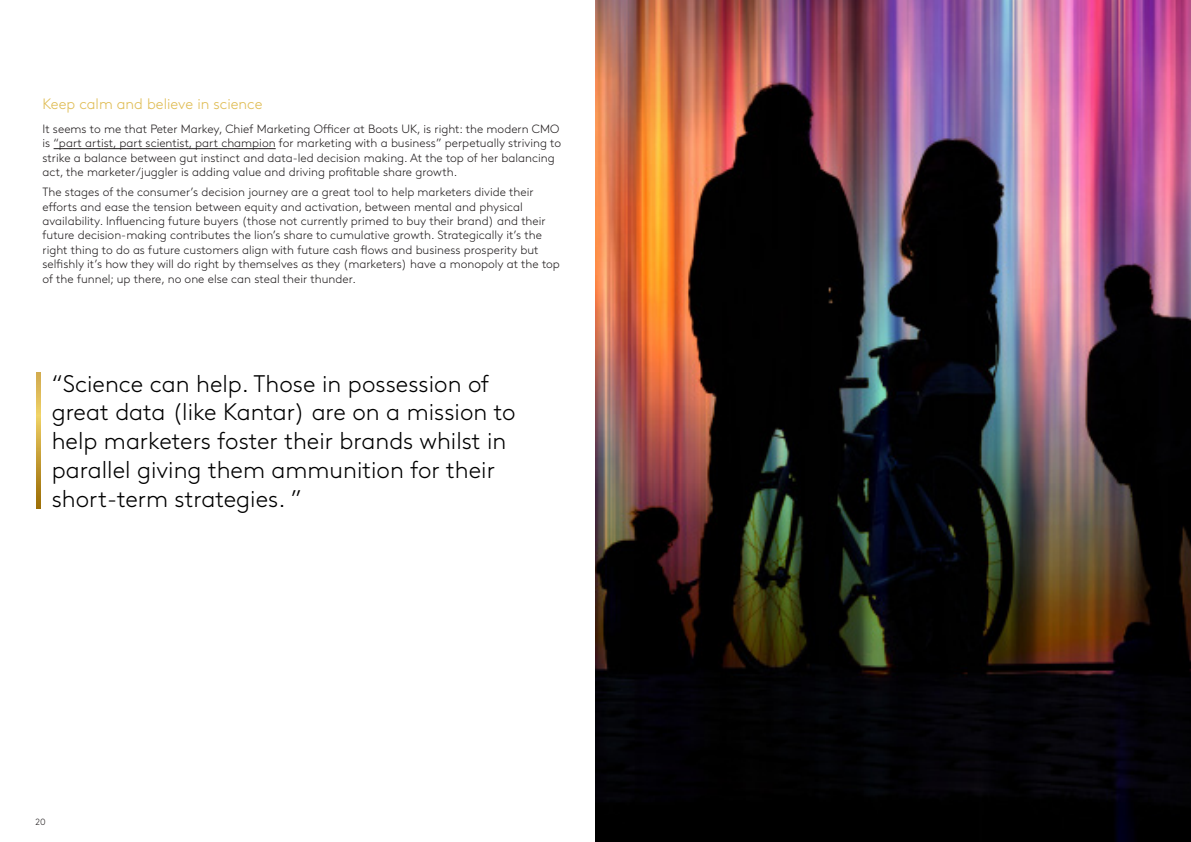
<style>
.page{position:relative;width:1191px;height:842px;background:#fff}
.page>*{position:absolute;margin:0;border:0;box-sizing:border-box;transform-origin:0 0}
.t1{font:300 24px/28.8px "Kantar Brown";color:#000}
.t2{font:300 15px "Kantar Brown";color:#dfbb51}
.t3{font:300 12px/14.4px "Kantar Brown";color:#231f20}
.t4{font:300 9px "Kantar Brown";color:#231f20}
</style>
<div class="page">
<hr style="left:54px;top:148px;width:222px;height:1px;background:#231f20">
<img style="left:595px;top:0;width:596px;height:842px">
<svg style="left:37px;top:372px;width:3px;height:136px"></svg>
<p class="t2" style="left:43px;top:93px;width:221px">Keep calm and believe in science</p>
<p class="t3" style="left:43px;top:121px;width:520px">It seems to me that Peter Markey, Chief Marketing Officer at Boots UK, is right: the modern CMO is “part artist, part scientist, part champion for marketing with a business” perpetually striving to strike a balance between gut instinct and data-led decision making. At the top of her balancing act, the marketer/juggler is adding value and driving profitable share growth.</p>
<p class="t3" style="left:43px;top:184px;width:519px">The stages of the consumer’s decision journey are a great tool to help marketers divide their efforts and ease the tension between equity and activation, between mental and physical availability. Influencing future buyers (those not currently primed to buy their brand) and their future decision-making contributes the lion’s share to cumulative growth. Strategically it’s the right thing to do as future customers align with future cash flows and business prosperity but selfishly it’s how they will do right by themselves as they (marketers) have a monopoly at the top of the funnel; up there, no one else can steal their thunder.</p>
<p class="t1" style="left:52px;top:367px;width:465px">“Science can help. Those in possession of great data (like Kantar) are on a mission to help marketers foster their brands whilst in parallel giving them ammunition for their short-term strategies. ”</p>
<p class="t4" style="left:35px;top:815px;width:12px">20</p>
</div>
